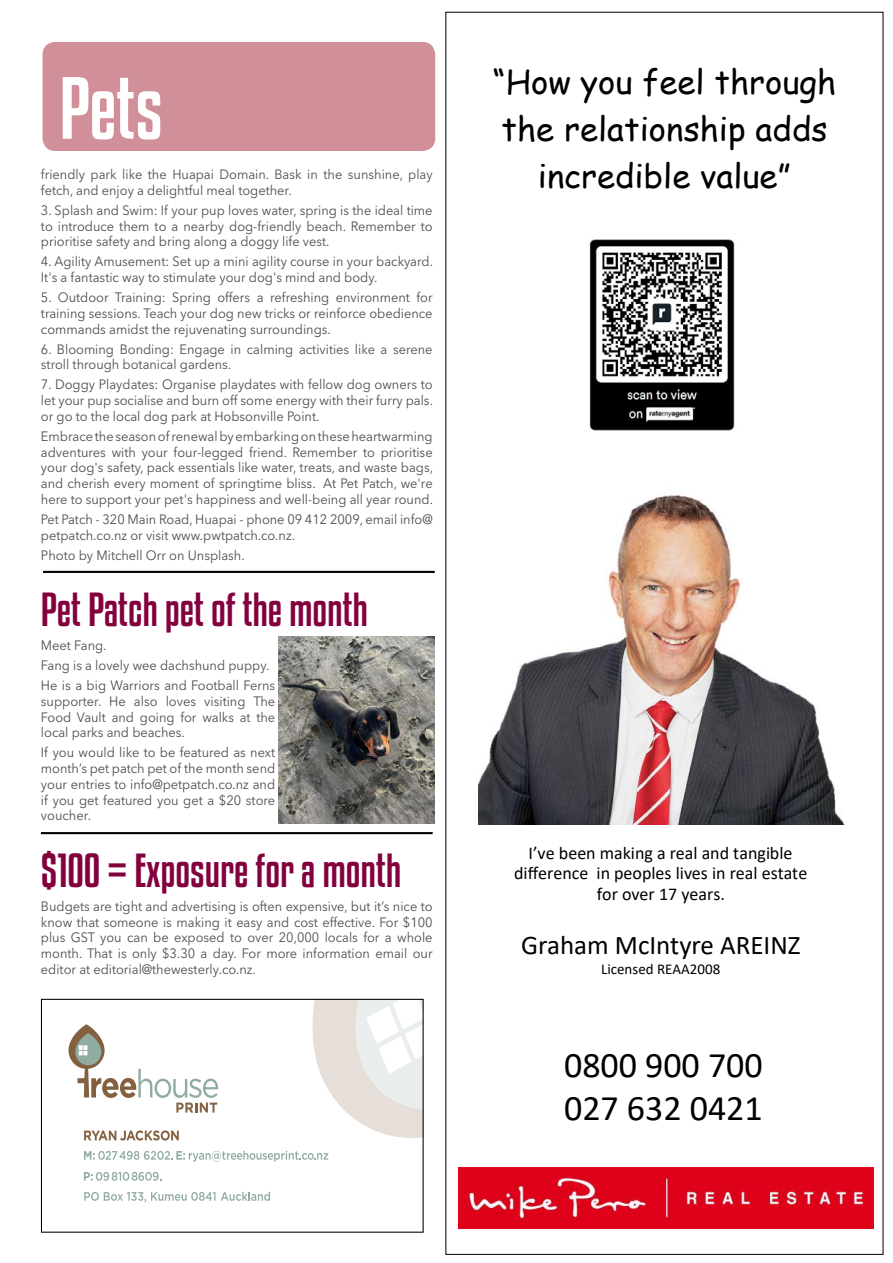
<style>
.page{position:relative;width:893px;height:1263px;background:#fff}
.page>*{position:absolute;margin:0;border:0;box-sizing:border-box;transform-origin:0 0}
.t1{font:78px "Kenyan Coffee Rg";color:#fff}
.t2{font:42px "Kenyan Coffee Rg";color:#83003f}
.t3{font:36px/42.9px "Calibri";color:#000}
.t4{font:33px/46.8px "Comic Sans MS";color:#000;text-align:center}
.t5{font:27px "Calibri";color:#000}
.t6{font:18px/20.5px "Calibri";color:#000;text-align:center}
.t7{font:15px "Calibri";color:#000}
.t8{font:13.5px/15.8px "Avenir Next LT Pro";color:#4d4d4f;text-align:justify;scale:.95 1}
</style>
<div class="page">
<div style="left:43px;top:42px;width:392px;height:109px;background:#d18f9a;border-radius:13px"></div>
<hr style="left:43px;top:571px;width:392px;height:2px;background:#000">
<hr style="left:41px;top:832px;width:392px;height:2px;background:#000">
<img style="left:278px;top:636px;width:157px;height:188px">
<img style="left:479px;top:495px;width:366px;height:330px">
<img style="left:589px;top:239px;width:146px;height:192px">
<img style="left:458px;top:1167px;width:415px;height:62px">
<svg style="left:84px;top:1130px;width:95px;height:10px"></svg>
<svg style="left:84px;top:1151px;width:244px;height:10px"></svg>
<svg style="left:84px;top:1172px;width:77px;height:9px"></svg>
<svg style="left:69px;top:1024px;width:149px;height:88px"></svg>
<svg style="left:312px;top:1001px;width:110px;height:137px"></svg>
<svg style="left:84px;top:1192px;width:131px;height:10px"></svg>
<svg style="left:221px;top:1192px;width:49px;height:9px"></svg>
<div style="left:41px;top:999px;width:383px;height:234px;border:1px solid #000"></div>
<p class="t1" style="left:59px;top:55px;width:105px">Pets</p>
<p class="t4" style="left:493px;top:58px;width:345px">“How you feel through the relationship adds incredible value”</p>
<p class="t8" style="left:41px;top:166px;width:414px">friendly park like the Huapai Domain. Bask in the sunshine, play fetch, and enjoy a delightful meal together.</p>
<p class="t8" style="left:41px;top:202px;width:414px">3. Splash and Swim: If your pup loves water, spring is the ideal time to introduce them to a nearby dog-friendly beach. Remember to prioritise safety and bring along a doggy life vest.</p>
<p class="t8" style="left:41px;top:254px;width:414px">4. Agility Amusement: Set up a mini agility course in your backyard.<br>It's a fantastic way to stimulate your dog's mind and body.</p>
<p class="t8" style="left:41px;top:289px;width:414px">5. Outdoor Training: Spring offers a refreshing environment for training sessions. Teach your dog new tricks or reinforce obedience commands amidst the rejuvenating surroundings.</p>
<p class="t8" style="left:41px;top:341px;width:414px">6. Blooming Bonding: Engage in calming activities like a serene stroll through botanical gardens.</p>
<p class="t8" style="left:41px;top:377px;width:414px">7. Doggy Playdates: Organise playdates with fellow dog owners to let your pup socialise and burn off some energy with their furry pals. or go to the local dog park at Hobsonville Point.</p>
<p class="t8" style="left:41px;top:428px;width:414px">Embrace the season of renewal by embarking on these heartwarming adventures with your four-legged friend. Remember to prioritise your dog's safety, pack essentials like water, treats, and waste bags, and cherish every moment of springtime bliss. At Pet Patch, we're here to support your pet's happiness and well-being all year round.</p>
<p class="t8" style="left:41px;top:511px;width:414px">Pet Patch - 320 Main Road, Huapai - phone 09 412 2009, email info@ petpatch.co.nz or visit www.pwtpatch.co.nz.</p>
<p class="t8" style="left:41px;top:547px;width:216px">Photo by Mitchell Orr on Unsplash.</p>
<p class="t2" style="left:41px;top:581px;width:329px">Pet Patch pet of the month</p>
<p class="t8" style="left:41px;top:637px;width:71px">Meet Fang.</p>
<p class="t8" style="left:41px;top:657px;width:242px">Fang is a lovely wee dachshund puppy.</p>
<p class="t8" style="left:41px;top:677px;width:248px">He is a big Warriors and Football Ferns supporter. He also loves visiting The Food Vault and going for walks at the local parks and beaches.</p>
<p class="t8" style="left:41px;top:745px;width:248px">If you would like to be featured as next month’s pet patch pet of the month send your entries to info@petpatch.co.nz and if you get featured you get a $20 store voucher.</p>
<p class="t2" style="left:41px;top:842px;width:362px">$100 = Exposure for a month</p>
<p class="t8" style="left:41px;top:898px;width:414px">Budgets are tight and advertising is often expensive, but it’s nice to know that someone is making it easy and cost effective. For $100 plus GST you can be exposed to over 20,000 locals for a whole month. That is only $3.30 a day. For more information email our editor at editorial@thewesterly.co.nz.</p>
<p class="t6" style="left:514px;top:842px;width:295px">I’ve been making a real and tangible difference in peoples lives in real estate for over 17 years.</p>
<p class="t5" style="left:521px;top:926px;width:281px">Graham McIntyre AREINZ</p>
<p class="t7" style="left:601px;top:958px;width:121px">Licensed REAA2008</p>
<p class="t3" style="left:564px;top:1042px;width:200px">0800 900 700<br>027 632 0421</p>
</div>
